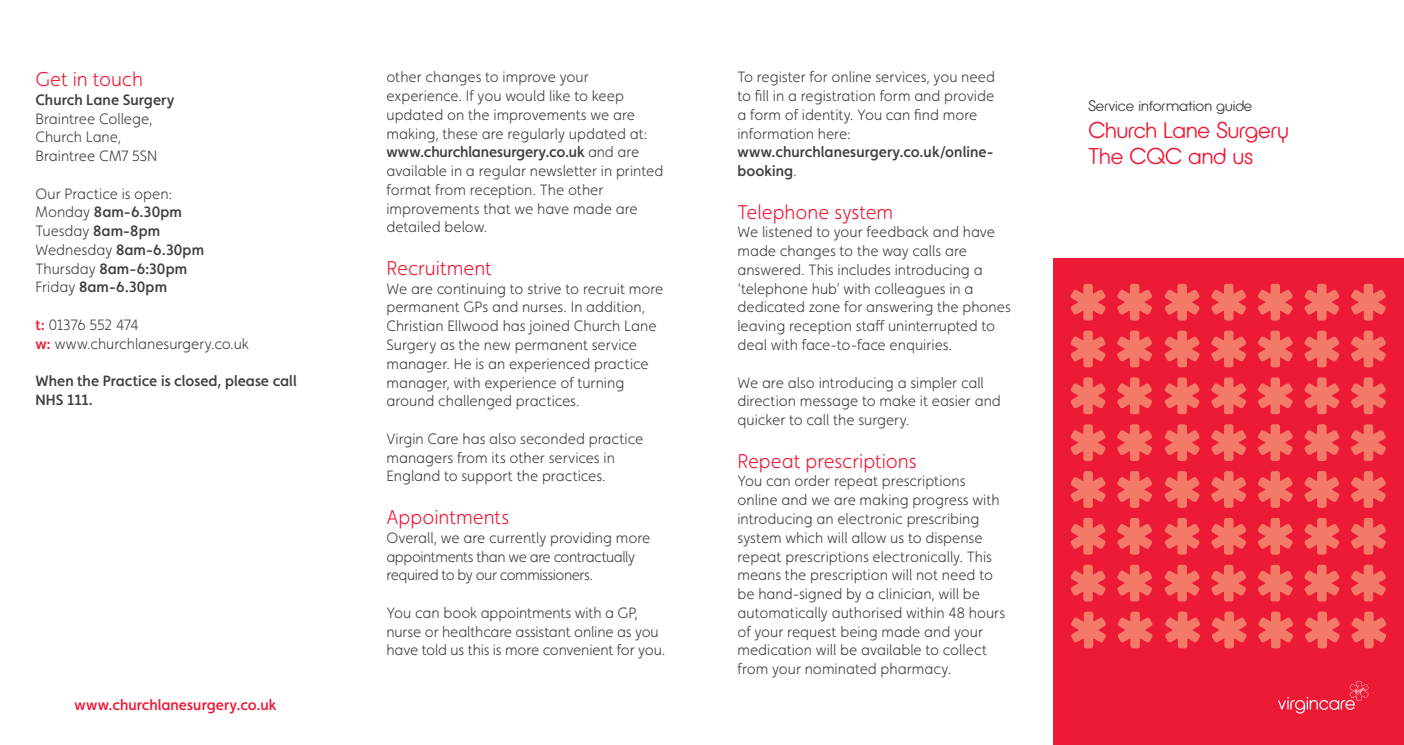
<style>
.page{position:relative;width:1404px;height:745px;background:#fff}
.page>*{position:absolute;margin:0;border:0;box-sizing:border-box;transform-origin:0 0}
.t1{font:300 22.5px "Defused OT";color:#ed1a36}
.t2{font:300 20px "Faricy New";color:#ed1a36}
.t3{font:300 15px/18.8px "Faricy New";color:#3e3e3f}
.t4{font:500 15px/18.8px "Faricy New";letter-spacing:.005em;color:#3e3e3f}
.t5{font:300 15px/18.8px "Faricy New";letter-spacing:-.03em;color:#3e3e3f}
.t6{font:500 15px "Faricy New";letter-spacing:.005em;color:#ed1a36}
.t7{font:300 15px "Defused OT";color:#3e3e3f}
.t8{font:300 15px "Faricy New";letter-spacing:-.02em;color:#3e3e3f}
.s1{font-weight:300}
.s2{font-weight:500}
.s3{font-weight:500;color:#ed1a36}
</style>
<div class="page">
<div style="left:1052px;top:259px;width:351px;height:485px;background:#ed1a36"></div>
<svg style="left:1351px;top:564px;width:35px;height:37px"></svg>
<svg style="left:1351px;top:518px;width:35px;height:36px"></svg>
<svg style="left:1351px;top:471px;width:35px;height:36px"></svg>
<svg style="left:1351px;top:424px;width:35px;height:36px"></svg>
<svg style="left:1351px;top:377px;width:35px;height:37px"></svg>
<svg style="left:1351px;top:330px;width:35px;height:37px"></svg>
<svg style="left:1351px;top:283px;width:35px;height:37px"></svg>
<svg style="left:1304px;top:564px;width:35px;height:37px"></svg>
<svg style="left:1304px;top:518px;width:35px;height:36px"></svg>
<svg style="left:1304px;top:471px;width:35px;height:36px"></svg>
<svg style="left:1304px;top:424px;width:35px;height:36px"></svg>
<svg style="left:1304px;top:377px;width:35px;height:37px"></svg>
<svg style="left:1304px;top:330px;width:35px;height:37px"></svg>
<svg style="left:1304px;top:283px;width:35px;height:37px"></svg>
<svg style="left:1258px;top:564px;width:35px;height:37px"></svg>
<svg style="left:1258px;top:518px;width:35px;height:36px"></svg>
<svg style="left:1258px;top:471px;width:35px;height:36px"></svg>
<svg style="left:1258px;top:424px;width:35px;height:36px"></svg>
<svg style="left:1258px;top:377px;width:35px;height:37px"></svg>
<svg style="left:1258px;top:330px;width:35px;height:37px"></svg>
<svg style="left:1258px;top:283px;width:35px;height:37px"></svg>
<svg style="left:1211px;top:564px;width:35px;height:37px"></svg>
<svg style="left:1211px;top:424px;width:35px;height:36px"></svg>
<svg style="left:1211px;top:377px;width:35px;height:37px"></svg>
<svg style="left:1211px;top:330px;width:35px;height:37px"></svg>
<svg style="left:1211px;top:283px;width:35px;height:37px"></svg>
<svg style="left:1164px;top:564px;width:36px;height:37px"></svg>
<svg style="left:1164px;top:518px;width:36px;height:36px"></svg>
<svg style="left:1164px;top:471px;width:36px;height:36px"></svg>
<svg style="left:1164px;top:424px;width:36px;height:36px"></svg>
<svg style="left:1164px;top:377px;width:36px;height:37px"></svg>
<svg style="left:1164px;top:330px;width:36px;height:37px"></svg>
<svg style="left:1164px;top:283px;width:36px;height:37px"></svg>
<svg style="left:1211px;top:518px;width:35px;height:36px"></svg>
<svg style="left:1211px;top:471px;width:35px;height:36px"></svg>
<svg style="left:1117px;top:564px;width:35px;height:37px"></svg>
<svg style="left:1117px;top:518px;width:35px;height:36px"></svg>
<svg style="left:1117px;top:471px;width:35px;height:36px"></svg>
<svg style="left:1117px;top:424px;width:35px;height:36px"></svg>
<svg style="left:1117px;top:377px;width:35px;height:37px"></svg>
<svg style="left:1117px;top:330px;width:35px;height:37px"></svg>
<svg style="left:1117px;top:283px;width:35px;height:37px"></svg>
<svg style="left:1070px;top:564px;width:36px;height:37px"></svg>
<svg style="left:1070px;top:424px;width:36px;height:36px"></svg>
<svg style="left:1070px;top:377px;width:36px;height:37px"></svg>
<svg style="left:1070px;top:330px;width:36px;height:37px"></svg>
<svg style="left:1070px;top:283px;width:36px;height:37px"></svg>
<svg style="left:1070px;top:518px;width:36px;height:36px"></svg>
<svg style="left:1070px;top:471px;width:36px;height:36px"></svg>
<svg style="left:1351px;top:611px;width:35px;height:37px"></svg>
<svg style="left:1305px;top:611px;width:35px;height:37px"></svg>
<svg style="left:1258px;top:611px;width:35px;height:37px"></svg>
<svg style="left:1212px;top:611px;width:35px;height:37px"></svg>
<svg style="left:1165px;top:611px;width:35px;height:37px"></svg>
<svg style="left:1117px;top:611px;width:36px;height:37px"></svg>
<svg style="left:1071px;top:611px;width:35px;height:37px"></svg>
<svg style="left:1278px;top:681px;width:90px;height:32px"></svg>
<p class="t2" style="left:35px;top:67px;width:109px">Get in touch</p>
<p class="t4" style="left:35px;top:90px;width:141px">Church Lane Surgery</p>
<p class="t3" style="left:35px;top:109px;width:118px">Braintree College,</p>
<p class="t3" style="left:35px;top:128px;width:87px">Church Lane,</p>
<p class="t3" style="left:35px;top:146px;width:124px">Braintree CM7 5SN</p>
<p class="t3" style="left:35px;top:184px;width:138px">Our Practice is open:</p>
<p class="t4" style="left:35px;top:202px;width:148px"><span class="s1">Monday</span> 8am-6.30pm</p>
<p class="t3" style="left:35px;top:221px;width:126px">Tuesday <span class="s2">8am-8pm</span></p>
<p class="t4" style="left:35px;top:240px;width:170px"><span class="s1">Wednesday</span> 8am-6.30pm</p>
<p class="t4" style="left:35px;top:259px;width:153px"><span class="s1">Thursday</span> 8am-6:30pm</p>
<p class="t4" style="left:35px;top:277px;width:133px"><span class="s1">Friday</span> 8am-6.30pm</p>
<p class="t8" style="left:35px;top:316px;width:105px"><span class="s3">t:</span> 01376 552 474</p>
<p class="t3" style="left:35px;top:334px;width:215px"><span class="s3">w:</span> www.churchlanesurgery.co.uk</p>
<p class="t4" style="left:35px;top:371px;width:263px">When the Practice is closed, please call<br>NHS 111.</p>
<p class="t6" style="left:74px;top:695px;width:204px">www.churchlanesurgery.co.uk</p>
<p class="t3" style="left:386px;top:68px;width:278px">other changes to improve your experience. If you would like to keep updated on the improvements we are making, these are regularly updated at: <span class="s2">www.churchlanesurgery.co.uk</span> and are available in a regular newsletter in printed format from reception. The other improvements that we have made are detailed below.</p>
<p class="t2" style="left:386px;top:256px;width:107px">Recruitment</p>
<p class="t3" style="left:386px;top:279px;width:278px">We are continuing to strive to recruit more permanent GPs and nurses. In addition, Christian Ellwood has joined Church Lane Surgery as the new permanent service manager. He is an experienced practice manager, with experience of turning around challenged practices.</p>
<p class="t3" style="left:386px;top:429px;width:258px">Virgin Care has also seconded practice managers from its other services in<br>England to support the practices.</p>
<p class="t2" style="left:386px;top:505px;width:124px">Appointments</p>
<p class="t5" style="left:386px;top:528px;width:265px">Overall, we are currently providing more appointments than we are contractually required to by our commissioners.</p>
<p class="t3" style="left:386px;top:603px;width:280px">You can book appointments with a GP, nurse or healthcare assistant online as you have told us this is more convenient for you.</p>
<p class="t3" style="left:737px;top:68px;width:259px">To register for online services, you need to fill in a registration form and provide a form of identity. You can find more information here:</p>
<p class="t4" style="left:737px;top:142px;width:258px">www.churchlanesurgery.co.uk/online&shy;booking<span class="s1">.</span></p>
<p class="t2" style="left:737px;top:200px;width:157px">Telephone system</p>
<p class="t3" style="left:737px;top:223px;width:275px">We listened to your feedback and have made changes to the way calls are answered. This includes introducing a ‘telephone hub’ with colleagues in a dedicated zone for answering the phones leaving reception staff uninterrupted to deal with face-to-face enquiries.</p>
<p class="t3" style="left:737px;top:373px;width:265px">We are also introducing a simpler call direction message to make it easier and quicker to call the surgery.</p>
<p class="t2" style="left:737px;top:449px;width:180px">Repeat prescriptions</p>
<p class="t3" style="left:737px;top:471px;width:269px">You can order repeat prescriptions online and we are making progress with introducing an electronic prescribing system which will allow us to dispense repeat prescriptions electronically. This means the prescription will not need to be hand-signed by a clinician, will be automatically authorised within 48 hours of your request being made and your medication will be available to collect from your nominated pharmacy.</p>
<p class="t7" style="left:1088px;top:96px;width:165px">Service information guide</p>
<p class="t1" style="left:1088px;top:116px;width:202px">Church Lane Surgery</p>
<p class="t1" style="left:1088px;top:142px;width:166px">The CQC and us</p>
</div>
